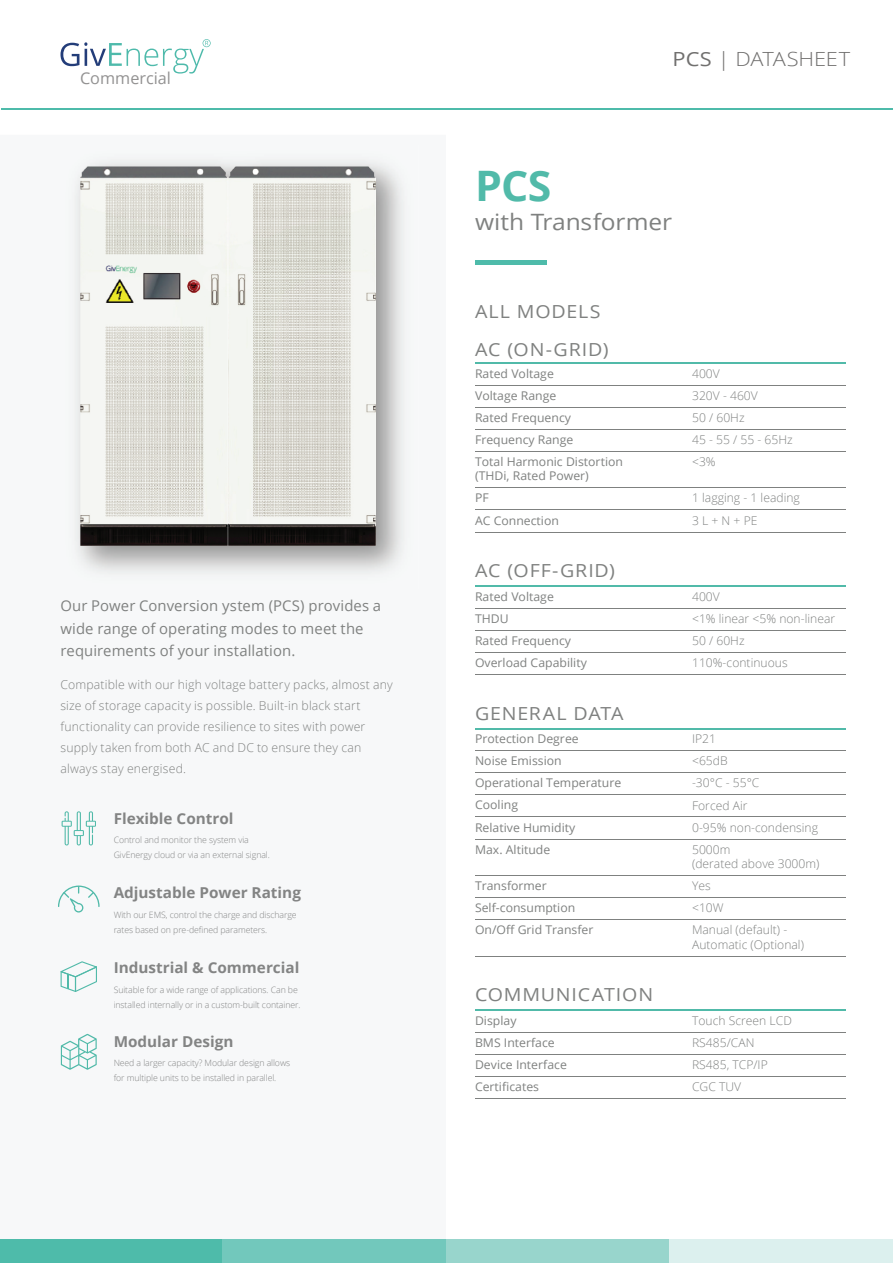
<style>
.page{position:relative;width:893px;height:1263px;background:#fff}
.page>*{position:absolute;margin:0;border:0;box-sizing:border-box;transform-origin:0 0}
.t1{font:700 42px "Open Sans";color:#51baa9}
.t2{font:22.5px "Open Sans";letter-spacing:-.005em;color:#7f8180;scale:1.09 1}
.t3{font:300 19.5px "Open Sans";letter-spacing:-.01em;color:#71706f;scale:1.12 1}
.t4{font:18px "Open Sans";letter-spacing:.045em;color:#7f8180;scale:1.09 1}
.t5{font:16.2px "Open Sans";color:#939292}
.t6{font:700 15px "Open Sans";color:#838484}
.t7{font:14.85px/22.5px "Open Sans";letter-spacing:.005em;color:#7f8180}
.t8{font:300 12.3px/21px "Open Sans";letter-spacing:.015em;color:#7f8180}
.t9{font:12px/14.4px "Open Sans";color:#7f8180}
.t10{font:300 12px/14.4px "Open Sans";color:#7f8180}
.t11{font:300 8.7px/15px "Open Sans";letter-spacing:-.01em;color:#838484}
.s1{font-weight:400}
</style>
<div class="page">
<div style="left:0;top:1239px;width:223px;height:24px;background:#4ebbaa"></div>
<div style="left:223px;top:1239px;width:223px;height:24px;background:#72c8bc"></div>
<div style="left:446px;top:1239px;width:223px;height:24px;background:#98d5cc"></div>
<div style="left:669px;top:1239px;width:223px;height:24px;background:#dcf0ee"></div>
<svg style="left:61px;top:1034px;width:36px;height:36px"></svg>
<hr style="left:475px;top:260px;width:72px;height:4px;background:#4ebbaa">
<hr style="left:475px;top:586px;width:371px;height:1px;background:#51baa9">
<hr style="left:475px;top:608px;width:371px;height:1px;background:#7f8180">
<hr style="left:475px;top:630px;width:371px;height:1px;background:#7f8180">
<hr style="left:475px;top:652px;width:371px;height:1px;background:#7f8180">
<hr style="left:475px;top:674px;width:371px;height:1px;background:#7f8180">
<hr style="left:475px;top:1010px;width:371px;height:1px;background:#51baa9">
<hr style="left:475px;top:1032px;width:371px;height:1px;background:#7f8180">
<hr style="left:475px;top:1054px;width:371px;height:1px;background:#7f8180">
<hr style="left:475px;top:1076px;width:371px;height:1px;background:#7f8180">
<hr style="left:475px;top:1098px;width:371px;height:1px;background:#7f8180">
<hr style="left:475px;top:728px;width:371px;height:1px;background:#51baa9">
<hr style="left:475px;top:751px;width:371px;height:1px;background:#7f8180">
<hr style="left:475px;top:773px;width:371px;height:1px;background:#7f8180">
<hr style="left:475px;top:795px;width:371px;height:1px;background:#7f8180">
<hr style="left:475px;top:817px;width:371px;height:1px;background:#7f8180">
<hr style="left:475px;top:839px;width:371px;height:1px;background:#7f8180">
<hr style="left:475px;top:875px;width:371px;height:1px;background:#7f8180">
<hr style="left:475px;top:897px;width:371px;height:1px;background:#7f8180">
<hr style="left:475px;top:919px;width:371px;height:1px;background:#7f8180">
<hr style="left:475px;top:956px;width:371px;height:1px;background:#7f8180">
<hr style="left:475px;top:363px;width:370px;height:1px;background:#51baa9">
<hr style="left:475px;top:385px;width:371px;height:1px;background:#7f8180">
<hr style="left:475px;top:407px;width:371px;height:1px;background:#7f8180">
<hr style="left:475px;top:429px;width:371px;height:1px;background:#7f8180">
<hr style="left:475px;top:451px;width:371px;height:1px;background:#7f8180">
<hr style="left:475px;top:510px;width:371px;height:1px;background:#7f8180">
<hr style="left:475px;top:532px;width:371px;height:1px;background:#7f8180">
<hr style="left:475px;top:488px;width:371px;height:1px;background:#7f8180">
<hr style="left:1px;top:109px;width:892px;height:1px;background:#4ebbaa">
<svg style="left:62px;top:811px;width:34px;height:34px"></svg>
<svg style="left:58px;top:885px;width:42px;height:27px"></svg>
<svg style="left:61px;top:961px;width:36px;height:31px"></svg>
<svg style="left:61px;top:39px;width:150px;height:35px"></svg>
<img style="left:69px;top:154px;width:341px;height:426px">
<img style="left:81px;top:167px;width:294px;height:379px">
<h3 class="t5" style="left:80px;top:67px;width:92px">Commercial</h3>
<p class="t7" style="left:60px;top:594px;width:322px">Our Power Conversion ystem (PCS) provides a wide range of operating modes to meet the requirements of your installation.</p>
<p class="t8" style="left:60px;top:673px;width:334px">Compatible with our high voltage battery packs, almost any size of storage capacity is possible. Built-in black start functionality can provide resilience to sites with power supply taken from both AC and DC to ensure they can always stay energised.</p>
<p class="t6" style="left:114px;top:808px;width:121px">Flexible Control</p>
<p class="t11" style="left:114px;top:832px;width:158px">Control and monitor the system via<br>GivEnergy cloud or via an external signal.</p>
<p class="t6" style="left:114px;top:882px;width:189px">Adjustable Power Rating</p>
<p class="t11" style="left:114px;top:907px;width:185px">With our EMS, control the charge and discharge rates based on pre-defined parameters.</p>
<p class="t6" style="left:114px;top:957px;width:187px">Industrial &amp; Commercial</p>
<p class="t11" style="left:114px;top:981px;width:188px">Suitable for a wide range of applications. Can be installed internally or in a custom-built container.</p>
<p class="t6" style="left:114px;top:1031px;width:121px">Modular Design</p>
<p class="t11" style="left:114px;top:1055px;width:178px">Need a larger capacity? Modular design allows for multiple units to be installed in parallel.</p>
<h3 class="t3" style="left:673px;top:46px;width:160px"><span class="s1">PCS</span> | DATASHEET</h3>
<h1 class="t1" style="left:475px;top:156px;width:78px">PCS</h1>
<h2 class="t2" style="left:475px;top:207px;width:182px">with Transformer</h2>
<h3 class="t4" style="left:475px;top:299px;width:117px">ALL MODELS</h3>
<h3 class="t4" style="left:475px;top:337px;width:124px">AC (ON-GRID)</h3>
<p class="t9" style="left:475px;top:366px;width:80px">Rated Voltage</p>
<p class="t10" style="left:692px;top:366px;width:29px">400V</p>
<p class="t9" style="left:475px;top:388px;width:83px">Voltage Range</p>
<p class="t10" style="left:692px;top:388px;width:67px">320V - 460V</p>
<p class="t9" style="left:475px;top:410px;width:97px">Rated Frequency</p>
<p class="t10" style="left:692px;top:410px;width:54px">50 / 60Hz</p>
<p class="t9" style="left:475px;top:454px;width:149px">Total Harmonic Distortion (THDi, Rated Power)</p>
<p class="t10" style="left:692px;top:454px;width:25px">&lt;3%</p>
<p class="t9" style="left:475px;top:432px;width:100px">Frequency Range</p>
<p class="t10" style="left:692px;top:432px;width:102px">45 - 55 / 55 - 65Hz</p>
<p class="t9" style="left:475px;top:491px;width:15px">PF</p>
<p class="t10" style="left:692px;top:491px;width:109px">1 lagging - 1 leading</p>
<p class="t9" style="left:475px;top:513px;width:85px">AC Connection</p>
<p class="t10" style="left:692px;top:513px;width:67px">3 L + N + PE</p>
<h3 class="t4" style="left:475px;top:558px;width:130px">AC (OFF-GRID)</h3>
<p class="t9" style="left:475px;top:589px;width:80px">Rated Voltage</p>
<p class="t10" style="left:692px;top:589px;width:29px">400V</p>
<p class="t9" style="left:475px;top:611px;width:35px">THDU</p>
<p class="t10" style="left:692px;top:611px;width:145px">&lt;1% linear &lt;5% non-linear</p>
<p class="t9" style="left:475px;top:633px;width:97px">Rated Frequency</p>
<p class="t10" style="left:692px;top:633px;width:54px">50 / 60Hz</p>
<p class="t9" style="left:475px;top:655px;width:113px">Overload Capability</p>
<p class="t10" style="left:692px;top:655px;width:97px">110%-continuous</p>
<h3 class="t4" style="left:475px;top:701px;width:138px">GENERAL DATA</h3>
<p class="t9" style="left:475px;top:731px;width:105px">Protection Degree</p>
<p class="t10" style="left:692px;top:731px;width:26px">IP21</p>
<p class="t9" style="left:475px;top:753px;width:88px">Noise Emission</p>
<p class="t10" style="left:692px;top:753px;width:37px">&lt;65dB</p>
<p class="t9" style="left:475px;top:775px;width:148px">Operational Temperature</p>
<p class="t10" style="left:692px;top:775px;width:69px">-30°C - 55°C</p>
<p class="t9" style="left:475px;top:798px;width:44px">Cooling</p>
<p class="t10" style="left:692px;top:798px;width:57px">Forced Air</p>
<p class="t9" style="left:475px;top:820px;width:102px">Relative Humidity</p>
<p class="t10" style="left:692px;top:820px;width:128px">0-95% non-condensing</p>
<p class="t9" style="left:475px;top:842px;width:77px">Max. Altitude</p>
<p class="t10" style="left:692px;top:842px;width:129px">5000m<br>(derated above 3000m)</p>
<p class="t9" style="left:475px;top:878px;width:73px">Transformer</p>
<p class="t10" style="left:692px;top:878px;width:20px">Yes</p>
<p class="t9" style="left:475px;top:900px;width:102px">Self-consumption</p>
<p class="t10" style="left:692px;top:900px;width:33px">&lt;10W</p>
<p class="t9" style="left:475px;top:922px;width:120px">On/Off Grid Transfer</p>
<p class="t10" style="left:692px;top:922px;width:113px">Manual (default) -<br>Automatic (Optional)</p>
<h3 class="t4" style="left:475px;top:982px;width:165px">COMMUNICATION</h3>
<p class="t9" style="left:475px;top:1013px;width:43px">Display</p>
<p class="t10" style="left:692px;top:1013px;width:101px">Touch Screen LCD</p>
<p class="t9" style="left:475px;top:1035px;width:81px">BMS Interface</p>
<p class="t10" style="left:692px;top:1035px;width:64px">RS485/CAN</p>
<p class="t9" style="left:475px;top:1057px;width:93px">Device Interface</p>
<p class="t10" style="left:692px;top:1057px;width:77px">RS485, TCP/IP</p>
<p class="t9" style="left:475px;top:1079px;width:66px">Certificates</p>
<p class="t10" style="left:692px;top:1079px;width:51px">CGC TUV</p>
</div>
